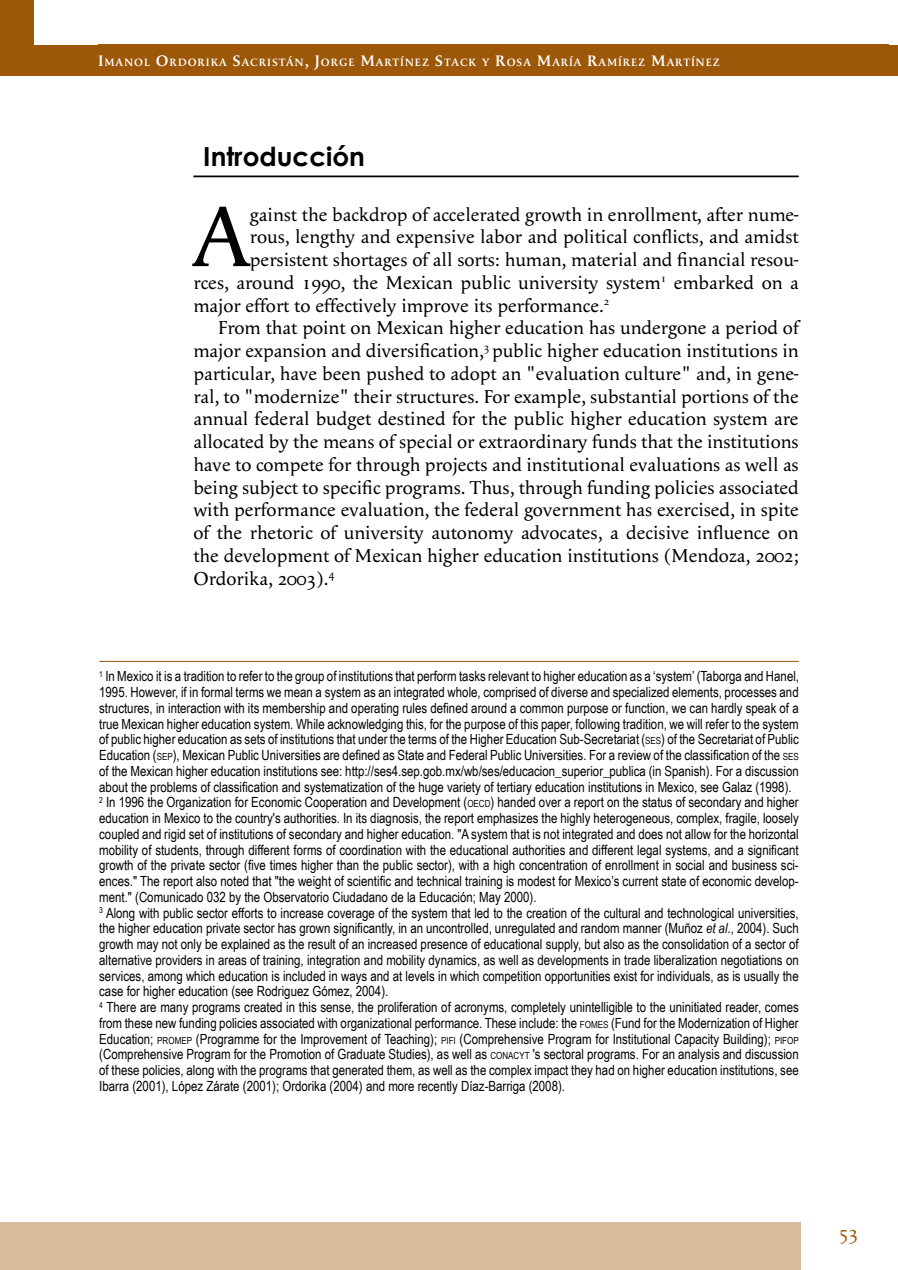
<style>
.page{position:relative;width:898px;height:1270px;background:#fff}
.page>*{position:absolute;margin:0;border:0;box-sizing:border-box;transform-origin:0 0}
.t1{font:87.5px "Apolline";color:#000}
.t2{font:700 26.25px "Century Gothic";color:#000}
.t3{font:19.25px "Apolline";color:#000}
.t4{font:19.25px "Apolline";color:#9c5708}
.t5{font:14px/15.8px "Arial Narrow";color:#000}
.t6{font:600 11.03px "Apolline";letter-spacing:.085em;color:#fff}
.s1{font-size:15.75px}
.s2{font-size:9.8px}
.s3{font-style:italic}
</style>
<div class="page">
<div style="left:0;top:0;width:33px;height:75px;background:#9c5708"></div>
<hr style="left:193px;top:176px;width:606px;height:1px;background:#000">
<hr style="left:99px;top:661px;width:700px;height:1px;background:#9c5708">
<div style="left:0;top:1222px;width:801px;height:48px;background:#d8bc9c"></div>
<div style="left:33px;top:45px;width:865px;height:30px;background:#9c5708"></div>
<div style="left:98px;top:45px;width:790px;height:31px;background:#9c5708"></div>
<p class="t6" style="left:98px;top:56px;width:623px"><span class="s1">I</span>MANOL <span class="s1">O</span>RDORIKA <span class="s1">S</span>ACRISTÁN<span class="s1">, J</span>ORGE <span class="s1">M</span>ARTÍNEZ <span class="s1">S</span>TACK Y <span class="s1">R</span>OSA <span class="s1">M</span>ARÍA <span class="s1">R</span>AMÍREZ <span class="s1">M</span>ARTÍNEZ</p>
<h2 class="t2" style="left:203px;top:140px;width:163px">Introducción</h2>
<h1 class="t1" style="left:193px;top:186px;width:58px">A</h1>
<h3 class="t3" style="left:250px;top:203px;width:550px">gainst the backdrop of accelerated growth in enrollment, after nume-</h3>
<h3 class="t3" style="left:250px;top:226px;width:550px">rous, lengthy and expensive labor and political conflicts, and amidst</h3>
<h3 class="t3" style="left:250px;top:248px;width:550px">persistent shortages of all sorts: human, material and financial resou-</h3>
<h3 class="t3" style="left:193px;top:271px;width:607px">rces, around 1990, the Mexican public university system<sup>1</sup> embarked on a</h3>
<h3 class="t3" style="left:193px;top:294px;width:418px">major effort to effectively improve its performance.<sup>2</sup></h3>
<h3 class="t3" style="left:218px;top:317px;width:582px">From that point on Mexican higher education has undergone a period of</h3>
<h3 class="t3" style="left:193px;top:339px;width:607px">major expansion and diversification,<sup>3</sup> public higher education institutions in</h3>
<h3 class="t3" style="left:193px;top:362px;width:607px">particular, have been pushed to adopt an "evaluation culture" and, in gene-</h3>
<h3 class="t3" style="left:193px;top:385px;width:607px">ral, to "modernize" their structures. For example, substantial portions of the</h3>
<h3 class="t3" style="left:193px;top:408px;width:607px">annual federal budget destined for the public higher education system are</h3>
<h3 class="t3" style="left:193px;top:430px;width:607px">allocated by the means of special or extraordinary funds that the institutions</h3>
<h3 class="t3" style="left:193px;top:453px;width:607px">have to compete for through projects and institutional evaluations as well as</h3>
<h3 class="t3" style="left:193px;top:476px;width:607px">being subject to specific programs. Thus, through funding policies associated</h3>
<h3 class="t3" style="left:193px;top:499px;width:607px">with performance evaluation, the federal government has exercised, in spite</h3>
<h3 class="t3" style="left:193px;top:521px;width:607px">of the rhetoric of university autonomy advocates, a decisive influence on</h3>
<h3 class="t3" style="left:193px;top:544px;width:607px">the development of Mexican higher education institutions (Mendoza, 2002;</h3>
<h3 class="t3" style="left:193px;top:567px;width:142px">Ordorika, 2003).<sup>4</sup></h3>
<p class="t5" style="left:99px;top:668px;width:701px"><sup>1</sup> In Mexico it is a tradition to refer to the group of institutions that perform tasks relevant to higher education as a ‘system’ (Taborga and Hanel, 1995. However, if in formal terms we mean a system as an integrated whole, comprised of diverse and specialized elements, processes and structures, in interaction with its membership and operating rules defined around a common purpose or function, we can hardly speak of a true Mexican higher education system. While acknowledging this, for the purpose of this paper, following tradition, we will refer to the system of public higher education as sets of institutions that under the terms of the Higher Education Sub-Secretariat (<span class="s2">SES</span>) of the Secretariat of Public Education (<span class="s2">SEP</span>), Mexican Public Universities are defined as State and Federal Public Universities. For a review of the classification of the <span class="s2">SES </span>of the Mexican higher education institutions see: http://ses4.sep.gob.mx/wb/ses/educacion_superior_publica (in Spanish). For a discussion about the problems of classification and systematization of the huge variety of tertiary education institutions in Mexico, see Galaz (1998).<br><sup>2</sup> In 1996 the Organization for Economic Cooperation and Development (<span class="s2">OECD</span>) handed over a report on the status of secondary and higher education in Mexico to the country's authorities. In its diagnosis, the report emphasizes the highly heterogeneous, complex, fragile, loosely coupled and rigid set of institutions of secondary and higher education. "A system that is not integrated and does not allow for the horizontal mobility of students, through different forms of coordination with the educational authorities and different legal systems, and a significant growth of the private sector (five times higher than the public sector), with a high concentration of enrollment in social and business sci&shy;ences." The report also noted that "the weight of scientific and technical training is modest for Mexico’s current state of economic develop&shy;ment." (Comunicado 032 by the Observatorio Ciudadano de la Educación; May 2000).<br><sup>3</sup> Along with public sector efforts to increase coverage of the system that led to the creation of the cultural and technological universities, the higher education private sector has grown significantly, in an uncontrolled, unregulated and random manner (Muñoz <span class="s3">et al</span>., 2004). Such growth may not only be explained as the result of an increased presence of educational supply, but also as the consolidation of a sector of alternative providers in areas of training, integration and mobility dynamics, as well as developments in trade liberalization negotiations on services, among which education is included in ways and at levels in which competition opportunities exist for individuals, as is usually the case for higher education (see Rodriguez Gómez, 2004).<br><sup>4</sup> There are many programs created in this sense, the proliferation of acronyms, completely unintelligible to the uninitiated reader, comes from these new funding policies associated with organizational performance. These include: the <span class="s2">FOMES</span> (Fund for the Modernization of Higher Education; <span class="s2">PROMEP</span> (Programme for the Improvement of Teaching); <span class="s2">PIFI</span> (Comprehensive Program for Institutional Capacity Building); <span class="s2">PIFOP </span>(Comprehensive Program for the Promotion of Graduate Studies), as well as <span class="s2">CONACYT</span> 's sectoral programs. For an analysis and discussion of these policies, along with the programs that generated them, as well as the complex impact they had on higher education institutions, see Ibarra (2001), López Zárate (2001); Ordorika (2004) and more recently Díaz-Barriga (2008).</p>
<h3 class="t4" style="left:839px;top:1221px;width:21px">53</h3>
</div>
